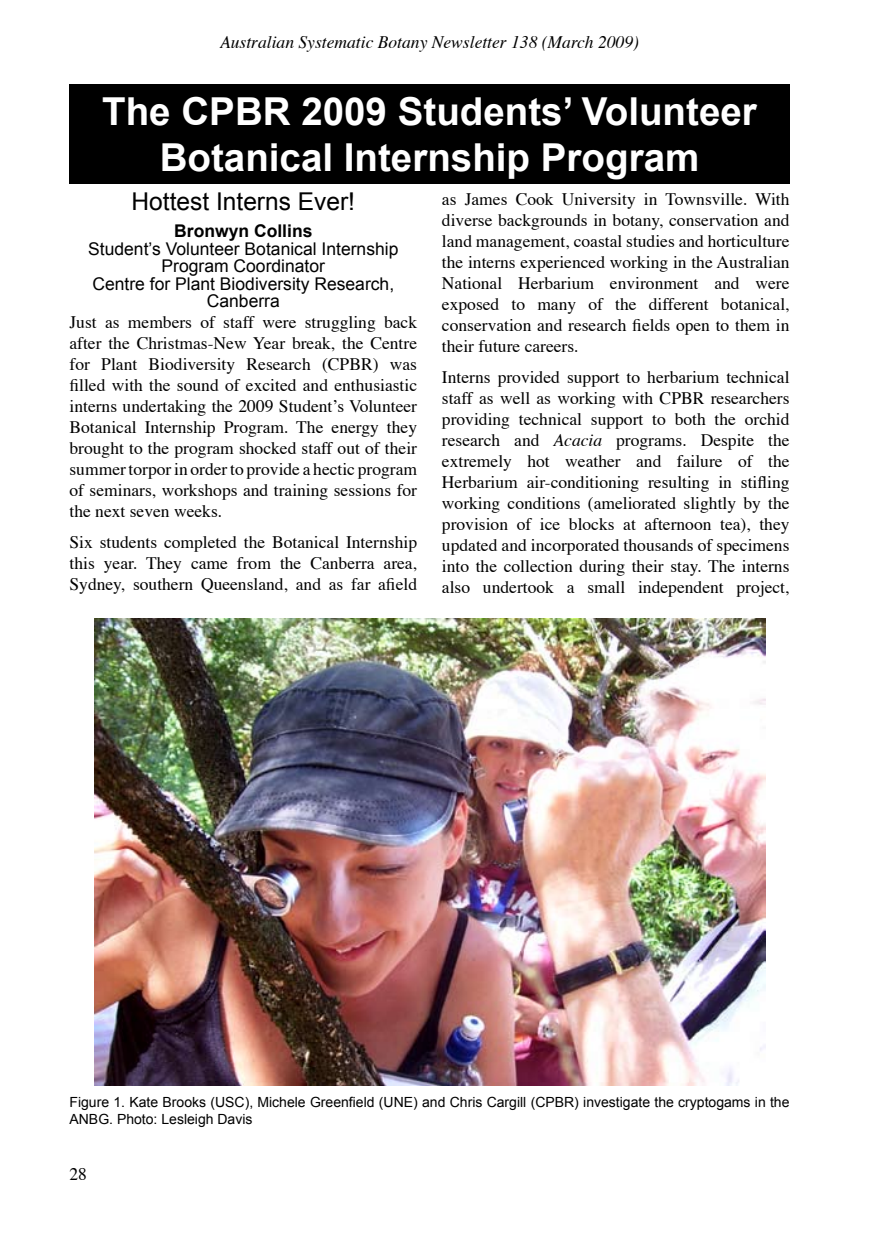
<style>
.page{position:relative;width:874px;height:1241px;background:#fff}
.page>*{position:absolute;margin:0;border:0;box-sizing:border-box;transform-origin:0 0}
.t1{font:700 38.5px/46.2px "Arial";color:#fff;text-align:center}
.t2{font:24.5px "Arial";color:#000}
.t3{font:17.5px/21px "Times";color:#000;text-align:justify}
.t4{font:17.5px/17.5px "Arial";color:#000;text-align:center}
.t5{font:italic 17.5px "Times";color:#000}
.t6{font:700 17.5px "Arial";color:#000}
.t7{font:14px/16.8px "Arial";color:#000}
.s1{font-style:italic}
</style>
<div class="page">
<img style="left:94px;top:618px;width:671px;height:466px">
<div style="left:69px;top:84px;width:720px;height:100px;background:#000"></div>
<p class="t5" style="left:220px;top:26px;width:420px">Australian Systematic Botany Newsletter 138 (March 2009)</p>
<h1 class="t1" style="left:102px;top:90px;width:655px">The CPBR 2009 Students’ Volunteer<br>Botanical Internship Program</h1>
<h2 class="t2" style="left:131px;top:185px;width:225px">Hottest Interns Ever!</h2>
<p class="t6" style="left:174px;top:219px;width:140px">Bronwyn Collins</p>
<p class="t4" style="left:88px;top:240px;width:311px">Student’s Volunteer Botanical Internship<br>Program Coordinator<br>Centre for Plant Biodiversity Research,<br>Canberra</p>
<p class="t3" style="left:69px;top:310px;width:349px">Just as members of staff were struggling back after the Christmas-New Year break, the Centre for Plant Biodiversity Research (CPBR) was filled with the sound of excited and enthusiastic interns undertaking the 2009 Student’s Volunteer Botanical Internship Program. The energy they brought to the program shocked staff out of their summer torpor in order to provide a hectic program of seminars, workshops and training sessions for the next seven weeks.</p>
<p class="t3" style="left:69px;top:530px;width:349px">Six students completed the Botanical Internship this year. They came from the Canberra area, Sydney, southern Queensland, and as far afield</p>
<p class="t3" style="left:441px;top:187px;width:349px">as James Cook University in Townsville. With diverse backgrounds in botany, conservation and land management, coastal studies and horticulture the interns experienced working in the Australian National Herbarium environment and were exposed to many of the different botanical, conservation and research fields open to them in their future careers.</p>
<p class="t3" style="left:441px;top:365px;width:349px">Interns provided support to herbarium technical staff as well as working with CPBR researchers providing technical support to both the orchid research and <span class="s1">Acacia</span> programs. Despite the extremely hot weather and failure of the Herbarium air-conditioning resulting in stifling working conditions (ameliorated slightly by the provision of ice blocks at afternoon tea), they updated and incorporated thousands of specimens into the collection during their stay. The interns also undertook a small independent project,</p>
<p class="t7" style="left:69px;top:1093px;width:721px">Figure 1. Kate Brooks (USC), Michele Greenfield (UNE) and Chris Cargill (CPBR) investigate the cryptogams in the<br>ANBG. Photo: Lesleigh Davis</p>
<p class="t3" style="left:69px;top:1161px;width:19px">28</p>
</div>
